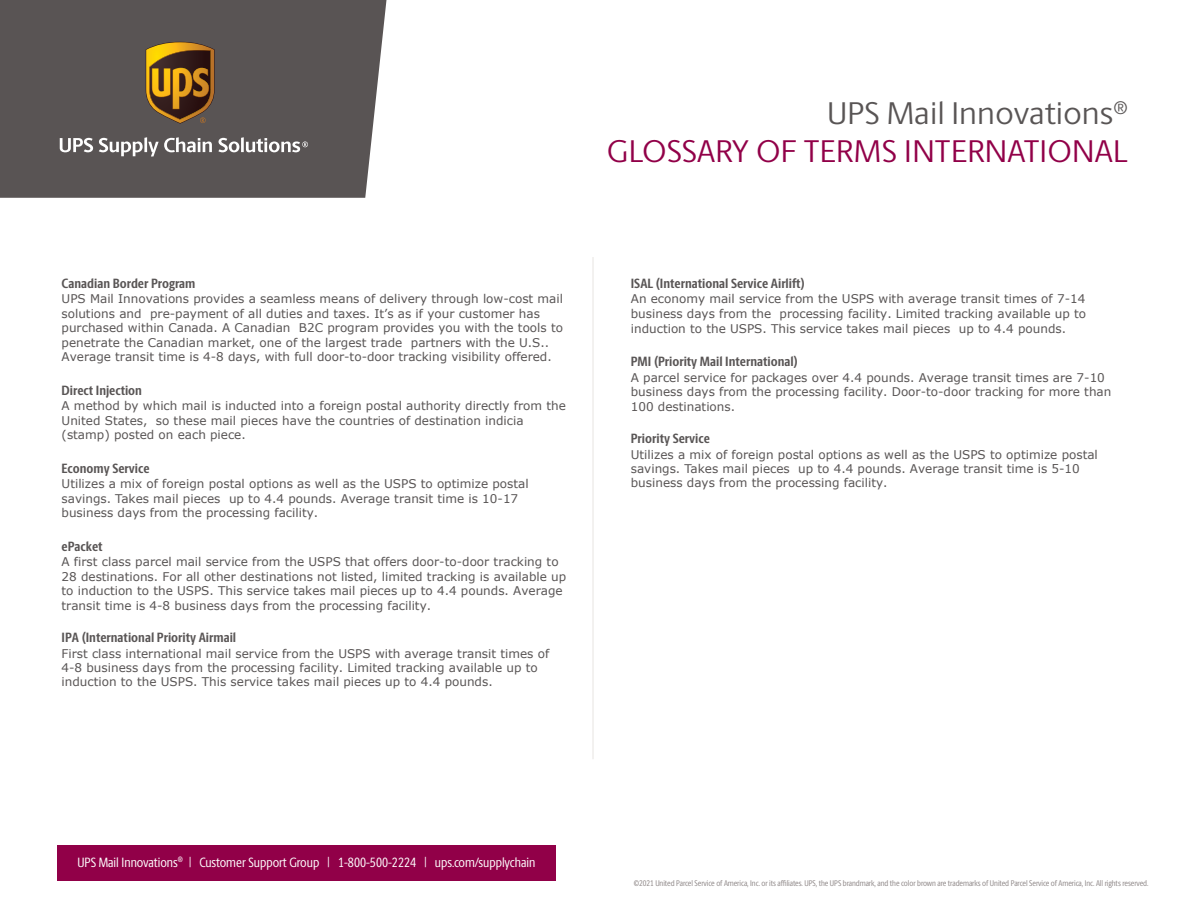
<style>
.page{position:relative;width:1188px;height:918px;background:#fff}
.page>*{position:absolute;margin:0;border:0;box-sizing:border-box;transform-origin:0 0}
.t1{font:31.5px/37.8px "UPS Berlingske Sans";color:#910048;text-align:right}
.t2{font:700 13.5px "UPS Berlingske Sans Cn";color:#595555}
.t3{font:13.5px "UPS Berlingske Sans Cn";color:#fff}
.t4{font:12px/14.5px "Verdana";color:#595555}
.t5{font:8.25px "UPS Berlingske Sans Cn";letter-spacing:-.005em;color:#8c8585}
.s1{color:#595555}
</style>
<div class="page">
<div style="left:57px;top:845px;width:499px;height:36px;background:#910048"></div>
<hr style="left:592px;top:257px;width:2px;height:502px;background:#efedeb">
<div style="left:0;top:0;width:386px;height:198px;background:#595454"></div>
<svg style="left:60px;top:137px;width:248px;height:19px"></svg>
<svg style="left:146px;top:42px;width:69px;height:82px"></svg>
<h1 class="t1" style="left:607px;top:93px;width:522px"><span class="s1">UPS Mail Innovations</span><sup>®<br></sup>GLOSSARY OF TERMS INTERNATIONAL</h1>
<p class="t2" style="left:62px;top:273px;width:136px">Canadian Border Program</p>
<p class="t4" style="left:62px;top:292px;width:503px">UPS Mail Innovations provides a seamless means of delivery through low-cost mail solutions and pre-payment of all duties and taxes. It’s as if your customer has purchased within Canada. A Canadian B2C program provides you with the tools to penetrate the Canadian market, one of the largest trade partners with the U.S..<br>Average transit time is 4-8 days, with full door-to-door tracking visibility offered.</p>
<p class="t2" style="left:62px;top:380px;width:82px">Direct Injection</p>
<p class="t4" style="left:62px;top:398px;width:506px">A method by which mail is inducted into a foreign postal authority directly from the<br>United States, so these mail pieces have the countries of destination indicia (stamp) posted on each piece.</p>
<p class="t2" style="left:62px;top:458px;width:90px">Economy Service</p>
<p class="t4" style="left:62px;top:477px;width:469px">Utilizes a mix of foreign postal options as well as the USPS to optimize postal savings. Takes mail pieces up to 4.4 pounds. Average transit time is 10-17 business days from the processing facility.</p>
<p class="t2" style="left:62px;top:536px;width:43px">ePacket</p>
<p class="t4" style="left:62px;top:555px;width:506px">A first class parcel mail service from the USPS that offers door-to-door tracking to 28 destinations. For all other destinations not listed, limited tracking is available up to induction to the USPS. This service takes mail pieces up to 4.4 pounds. Average transit time is 4-8 business days from the processing facility.</p>
<p class="t2" style="left:62px;top:628px;width:176px">IPA (International Priority Airmail</p>
<p class="t4" style="left:62px;top:646px;width:489px">First class international mail service from the USPS with average transit times of<br>4-8 business days from the processing facility. Limited tracking available up to induction to the USPS. This service takes mail pieces up to 4.4 pounds.</p>
<p class="t2" style="left:631px;top:273px;width:175px">ISAL (International Service Airlift)</p>
<p class="t4" style="left:631px;top:292px;width:457px;text-align:justify">An economy mail service from the USPS with average transit times of 7-14 business days from the processing facility. Limited tracking available up to induction to the USPS. This service takes mail pieces up to 4.4 pounds.</p>
<p class="t2" style="left:631px;top:351px;width:169px">PMI (Priority Mail International)</p>
<p class="t4" style="left:631px;top:370px;width:482px">A parcel service for packages over 4.4 pounds. Average transit times are 7-10 business days from the processing facility. Door-to-door tracking for more than<br>100 destinations.</p>
<p class="t2" style="left:631px;top:429px;width:81px">Priority Service</p>
<p class="t4" style="left:631px;top:447px;width:469px">Utilizes a mix of foreign postal options as well as the USPS to optimize postal savings. Takes mail pieces up to 4.4 pounds. Average transit time is 5-10 business days from the processing facility.</p>
<p class="t3" style="left:77px;top:853px;width:460px">UPS Mail Innovations<sup>®</sup> | Customer Support Group | 1-800-500-2224 | ups.com/supplychain</p>
<p class="t5" style="left:634px;top:877px;width:516px">©2021 United Parcel Service of America, Inc. or its affiliates. UPS, the UPS brandmark, and the color brown are trademarks of United Parcel Service of America, Inc. All rights reserved.</p>
</div>
